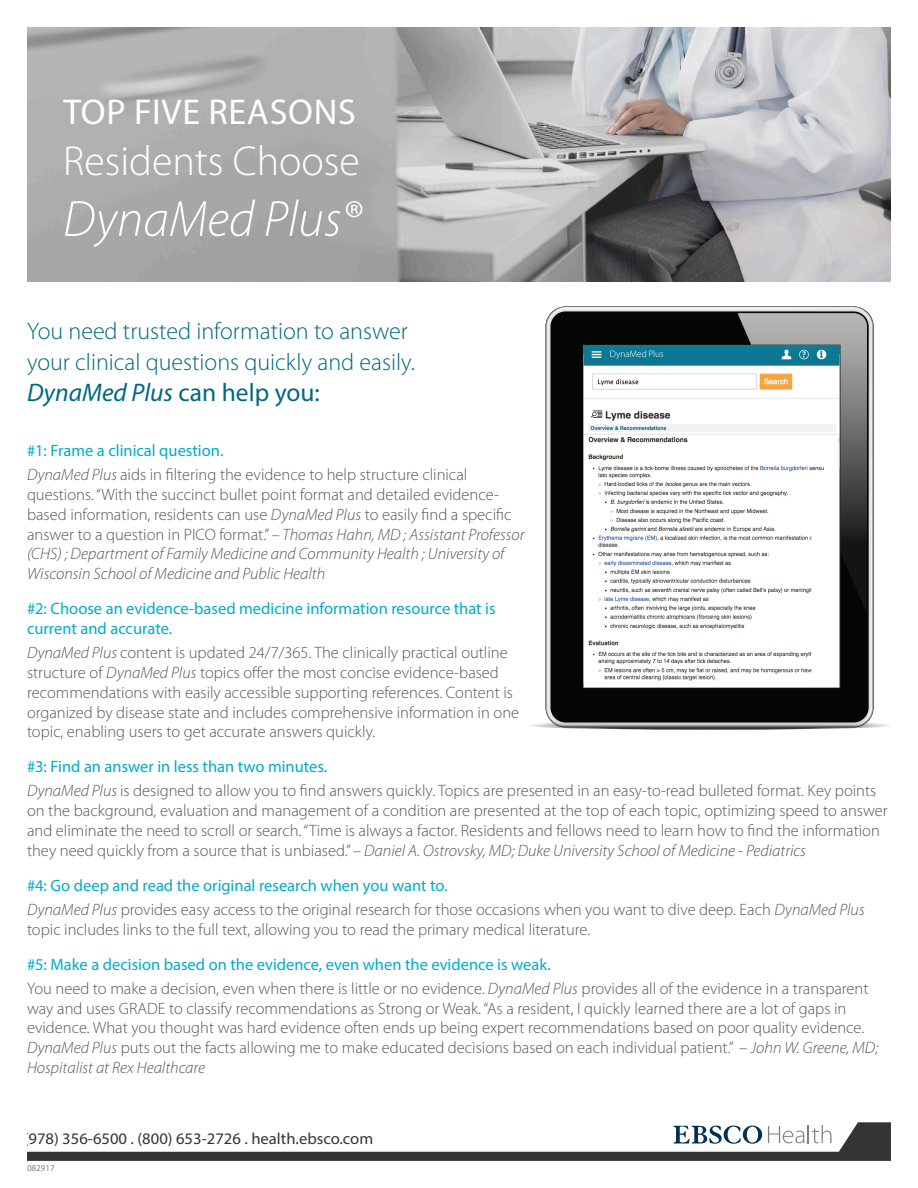
<style>
.page{position:relative;width:918px;height:1188px;background:#fff}
.page>*{position:absolute;margin:0;border:0;box-sizing:border-box;transform-origin:0 0}
.t1{font:italic 300 51px "Myriad Pro";color:#fff}
.t2{font:300 42px "Myriad Pro";color:#fff}
.t3{font:36px "Myriad Pro";letter-spacing:.02em;color:#fff}
.t4{font:italic 25.5px "Myriad Pro";color:#00687f}
.t5{font:300 24px/30.6px "Myriad Pro";color:#00687f}
.Body{font:300 16.5px/19.8px "Myriad Pro";color:#55565a}
.Subhead{font:16.5px/19.8px "Myriad Pro";color:#00acc8}
.t6{font:16.2px "Myriad Pro";color:#333534}
.t7{font:9px "Myriad Pro";color:#808285}
.s1{font-style:normal}
.s2{font-style:italic}
</style>
<div class="page">
<img style="left:27px;top:27px;width:864px;height:254px">
<svg style="left:27px;top:1122px;width:864px;height:39px"></svg>
<svg style="left:529px;top:723px;width:361px;height:7px"></svg>
<svg style="left:545px;top:306px;width:329px;height:422px;background:#9a9a9a"></svg>
<div style="left:552px;top:313px;width:315px;height:408px;background:#050504"></div>
<svg style="left:738px;top:313px;width:129px;height:301px;background:#6a6a69"></svg>
<img style="left:584px;top:346px;width:255px;height:337px">
<p class="t3" style="left:63px;top:90px;width:294px">TOP FIVE REASONS</p>
<p class="t2" style="left:63px;top:138px;width:298px">Residents Choose</p>
<p class="t1" style="left:63px;top:192px;width:300px">DynaMed Plus®</p>
<p class="t5" style="left:27px;top:316px;width:390px">You need trusted information to answer your clinical questions quickly and easily.</p>
<p class="t4" style="left:27px;top:376px;width:294px">DynaMed Plus <span class="s1">can help you:</span></p>
<p class="Subhead" style="left:27px;top:440px;width:198px">#1: Frame a clinical question.</p>
<p class="Body" style="left:27px;top:465px;width:499px"><span class="s2">DynaMed Plus</span> aids in filtering the evidence to help structure clinical questions. “With the succinct bullet point format and detailed evidence&shy;based information, residents can use <span class="s2">DynaMed Plus</span> to easily find a specific answer to a question in PICO format.” <span class="s2">– Thomas Hahn, MD ; Assistant Professor (CHS) ; Department of Family Medicine and Community Health ; University of Wisconsin School of Medicine and Public Health</span></p>
<p class="Subhead" style="left:27px;top:598px;width:470px">#2: Choose an evidence-based medicine information resource that is current and accurate.</p>
<p class="Body" style="left:27px;top:643px;width:494px"><span class="s2">DynaMed Plus</span> content is updated 24/7/365. The clinically practical outline structure of <span class="s2">DynaMed Plus</span> topics offer the most concise evidence-based recommendations with easily accessible supporting references. Content is organized by disease state and includes comprehensive information in one topic, enabling users to get accurate answers quickly.</p>
<p class="Subhead" style="left:27px;top:756px;width:302px">#3: Find an answer in less than two minutes.</p>
<p class="Body" style="left:27px;top:781px;width:862px"><span class="s2">DynaMed Plus</span> is designed to allow you to find answers quickly. Topics are presented in an easy-to-read bulleted format. Key points on the background, evaluation and management of a condition are presented at the top of each topic, optimizing speed to answer and eliminate the need to scroll or search. “Time is always a factor. Residents and fellows need to learn how to find the information they need quickly from a source that is unbiased.” <span class="s2">– Daniel A. Ostrovsky, MD; Duke University School of Medicine - Pediatrics</span></p>
<p class="Subhead" style="left:27px;top:875px;width:422px">#4: Go deep and read the original research when you want to.</p>
<p class="Body" style="left:27px;top:900px;width:839px"><span class="s2">DynaMed Plus</span> provides easy access to the original research for those occasions when you want to dive deep. Each <span class="s2">DynaMed Plus </span>topic includes links to the full text, allowing you to read the primary medical literature.</p>
<p class="Subhead" style="left:27px;top:954px;width:525px">#5: Make a decision based on the evidence, even when the evidence is weak.</p>
<p class="Body" style="left:27px;top:979px;width:853px">You need to make a decision, even when there is little or no evidence. <span class="s2">DynaMed Plus</span> provides all of the evidence in a transparent way and uses GRADE to classify recommendations as Strong or Weak. “As a resident, I quickly learned there are a lot of gaps in evidence. What you thought was hard evidence often ends up being expert recommendations based on poor quality evidence.<br><span class="s2">DynaMed Plus</span> puts out the facts allowing me to make educated decisions based on each individual patient.” <span class="s2">– John W. Greene, MD; Hospitalist at Rex Healthcare</span></p>
<p class="t6" style="left:24px;top:1128px;width:351px">(978) 356-6500 . (800) 653-2726 . health.ebsco.com</p>
<p class="t7" style="left:27px;top:1162px;width:29px">082917</p>
</div>
